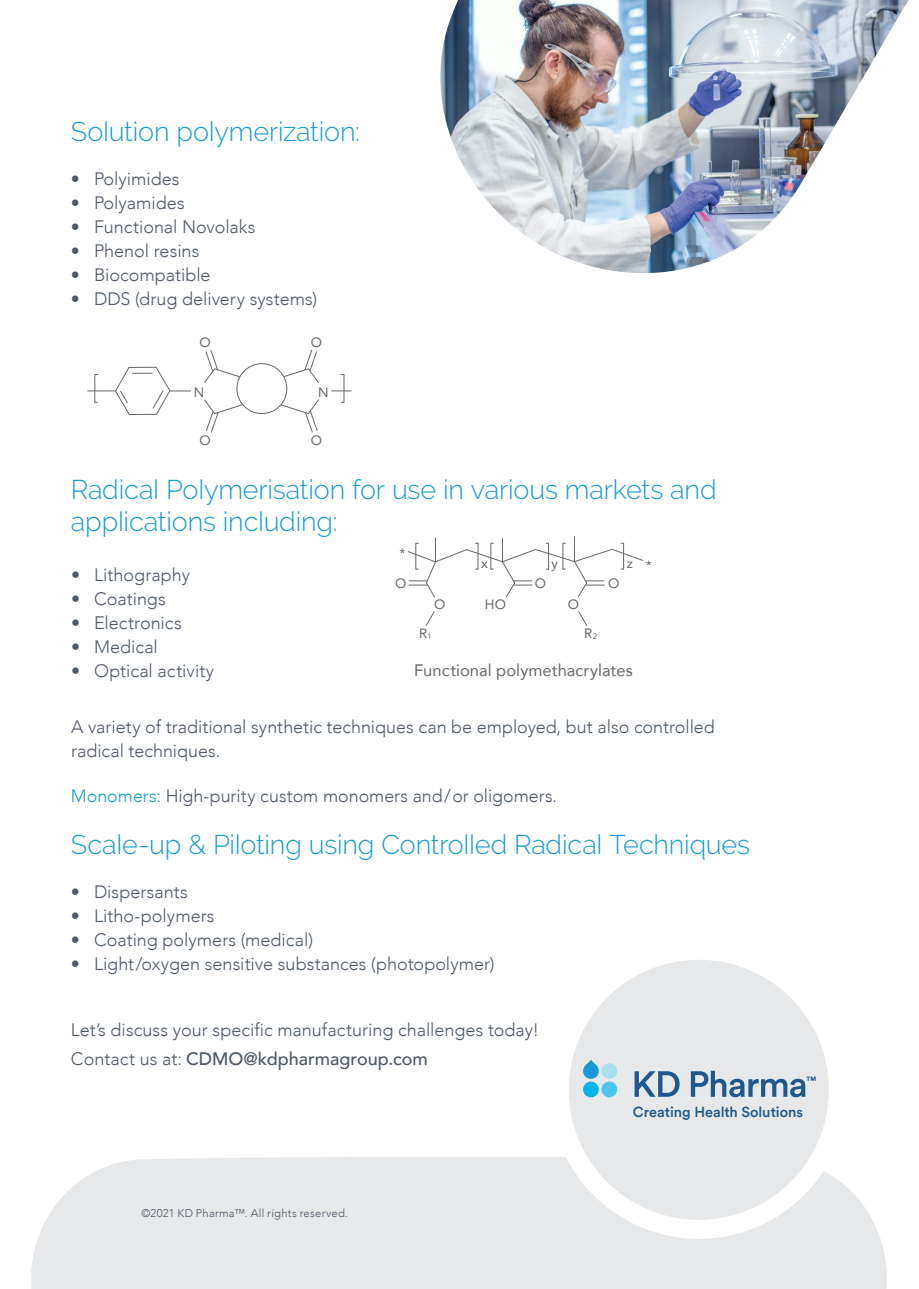
<style>
.page{position:relative;width:919px;height:1289px;background:#fff}
.page>*{position:absolute;margin:0;border:0;box-sizing:border-box;transform-origin:0 0}
.t1{font:300 27px/32.4px "Raleway";letter-spacing:-.01em;color:#169bd8}
.t2{font:300 18px/24px "Avenir";color:#4d5868}
.t3{font:500 18px "Avenir";color:#4d5868}
.t4{font:16.5px "Avenir";letter-spacing:.005em;color:#676666}
.t5{font:500 14.4px "Circular Std";color:#1e588d}
.t6{font:13.5px "Avenir";color:#676666}
.t7{font:300 11.25px "Avenir";letter-spacing:.02em;color:#4d5868}
.s1{color:#169bd8}
.s2{font-weight:300}
</style>
<div class="page">
<div style="left:31px;top:1157px;width:856px;height:131px;background:#e7e8e9"></div>
<div style="left:549px;top:940px;width:298px;height:298px;background:#fff;border-radius:50%"></div>
<div style="left:568px;top:959px;width:260px;height:260px;background:#e7e8e9;border-radius:50%"></div>
<img style="left:440px;top:0;width:468px;height:273px">
<div style="left:601px;top:1081px;width:16px;height:16px;background:#4cc8ed;border-radius:50%"></div>
<div style="left:583px;top:1081px;width:15px;height:16px;background:#07b2e7;border-radius:50%"></div>
<svg style="left:583px;top:1060px;width:16px;height:19px"></svg>
<div style="left:601px;top:1063px;width:16px;height:15px;background:#a9dfee;border-radius:50%"></div>
<svg style="left:634px;top:1071px;width:45px;height:25px"></svg>
<svg style="left:690px;top:1070px;width:125px;height:27px"></svg>
<svg style="left:407px;top:536px;width:236px;height:62px"></svg>
<svg style="left:425px;top:611px;width:10px;height:15px"></svg>
<svg style="left:578px;top:611px;width:10px;height:15px"></svg>
<div style="left:236px;top:363px;width:51px;height:51px;border:1px solid #676666;border-radius:50%"></div>
<svg style="left:87px;top:366px;width:104px;height:49px"></svg>
<div style="left:94px;top:374px;width:4px;height:29px;border:1px solid #676666"></div>
<svg style="left:331px;top:390px;width:20px;height:1px"></svg>
<svg style="left:204px;top:349px;width:37px;height:35px"></svg>
<svg style="left:282px;top:349px;width:37px;height:35px"></svg>
<svg style="left:204px;top:398px;width:39px;height:35px"></svg>
<svg style="left:279px;top:398px;width:40px;height:35px"></svg>
<h1 class="t1" style="left:71px;top:115px;width:290px">Solution polymerization:</h1>
<p class="t2" style="left:71px;top:167px;width:110px">• Polyimides</p>
<p class="t2" style="left:71px;top:191px;width:115px">• Polyamides</p>
<p class="t2" style="left:71px;top:215px;width:186px">• Functional Novolaks</p>
<p class="t2" style="left:71px;top:239px;width:130px">• Phenol resins</p>
<p class="t2" style="left:71px;top:263px;width:141px">• Biocompatible</p>
<p class="t2" style="left:71px;top:287px;width:248px">• DDS (drug delivery systems)</p>
<p class="t6" style="left:199px;top:332px;width:13px">O</p>
<p class="t6" style="left:310px;top:332px;width:13px">O</p>
<p class="t6" style="left:318px;top:381px;width:12px">N</p>
<p class="t6" style="left:194px;top:381px;width:12px">N</p>
<p class="t6" style="left:199px;top:429px;width:13px">O</p>
<p class="t6" style="left:310px;top:429px;width:13px">O</p>
<h1 class="t1" style="left:71px;top:473px;width:647px">Radical Polymerisation for use in various markets and applications including:</h1>
<p class="t2" style="left:71px;top:562px;width:120px">• Lithography</p>
<p class="t2" style="left:71px;top:586px;width:96px">• Coatings</p>
<p class="t2" style="left:71px;top:610px;width:112px">• Electronics</p>
<p class="t2" style="left:71px;top:634px;width:88px">• Medical</p>
<p class="t2" style="left:71px;top:658px;width:145px">• Optical activity</p>
<p class="t6" style="left:399px;top:542px;width:7px">*</p>
<p class="t6" style="left:645px;top:554px;width:7px">*</p>
<p class="t6" style="left:481px;top:552px;width:8px">x</p>
<p class="t6" style="left:551px;top:552px;width:8px">y</p>
<p class="t6" style="left:626px;top:552px;width:7px">z</p>
<p class="t6" style="left:395px;top:572px;width:13px">O</p>
<p class="t6" style="left:534px;top:572px;width:13px">O</p>
<p class="t6" style="left:608px;top:572px;width:13px">O</p>
<p class="t6" style="left:485px;top:593px;width:23px">HO</p>
<p class="t6" style="left:567px;top:593px;width:13px">O</p>
<p class="t6" style="left:434px;top:593px;width:13px">O</p>
<p class="t6" style="left:419px;top:622px;width:14px">R<sub>1</sub></p>
<p class="t6" style="left:584px;top:622px;width:15px">R<sub>2</sub></p>
<p class="t4" style="left:414px;top:657px;width:220px">Functional polymethacrylates</p>
<p class="t2" style="left:71px;top:714px;width:645px">A variety of traditional synthetic techniques can be employed, but also controlled radical techniques.</p>
<p class="t2" style="left:71px;top:783px;width:487px"><span class="s1">Monomers:</span> High-purity custom monomers and / or oligomers.</p>
<h1 class="t1" style="left:71px;top:827px;width:680px">Scale-up &amp; Piloting using Controlled Radical Techniques</h1>
<p class="t2" style="left:71px;top:880px;width:118px">• Dispersants</p>
<p class="t2" style="left:71px;top:904px;width:145px">• Litho-polymers</p>
<p class="t2" style="left:71px;top:928px;width:243px">• Coating polymers (medical)</p>
<p class="t2" style="left:71px;top:952px;width:425px">• Light /oxygen sensitive substances (photopolymer)</p>
<p class="t2" style="left:71px;top:1017px;width:469px">Let’s discuss your specific manufacturing challenges today!</p>
<p class="t3" style="left:71px;top:1042px;width:358px"><span class="s2">Contact us at:</span> CDMO@kdpharmagroup.com</p>
<p class="t7" style="left:141px;top:1206px;width:208px">©2021 KD Pharma™. All rights reserved.</p>
<p class="t5" style="left:633px;top:1103px;width:172px">Creating Health Solutions</p>
</div>
